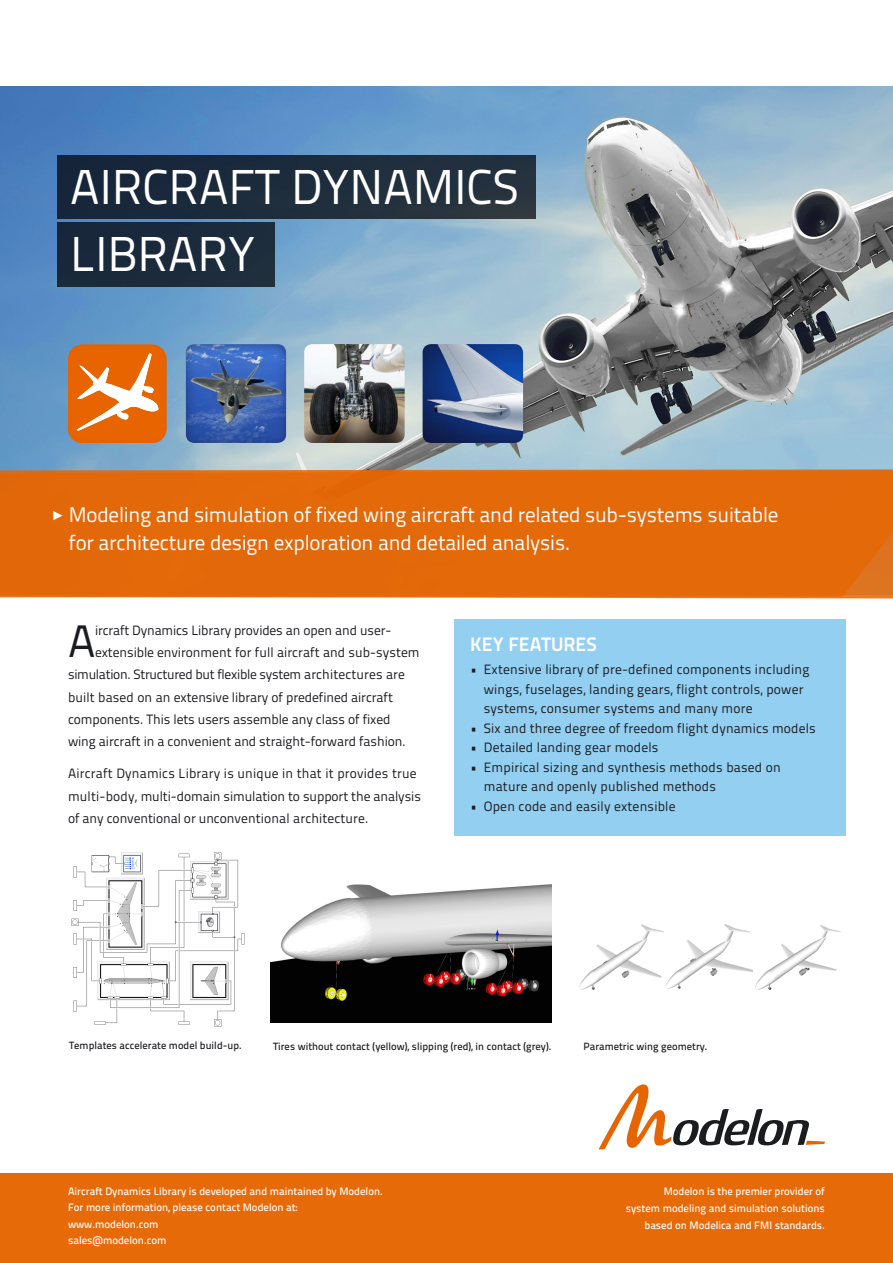
<style>
.page{position:relative;width:893px;height:1263px;background:#fff}
.page>*{position:absolute;margin:0;border:0;box-sizing:border-box;transform-origin:0 0}
.t1{font:48.9px/66.3px "Titillium";color:#fff}
.t2{font:45.45px "Titillium";color:#1b1c20}
.t3{font:21px/28.5px "Titillium";letter-spacing:-.01em;color:#fff}
.t4{font:700 19.5px "Titillium";color:#fff}
.t5{font:13.5px/19.5px "Titillium";letter-spacing:.01em;color:#1b1c20}
.t6{font:13.5px "Titillium";letter-spacing:-.02em;color:#1b1c20}
.t7{font:13.5px "Titillium";letter-spacing:-.01em;color:#1b1c20}
.t8{font:500 10.8px/16.5px "Titillium";color:#fff}
.t9{font:500 10.5px "Titillium";letter-spacing:.005em;color:#1b1c20}
</style>
<div class="page">
<div style="left:454px;top:619px;width:391px;height:216px;background:#93cff1"></div>
<img style="left:0;top:87px;width:893px;height:382px">
<div style="left:0;top:469px;width:893px;height:129px;background:#e36909"></div>
<div style="left:57px;top:155px;width:479px;height:63px;background:#1e2d3c"></div>
<div style="left:57px;top:223px;width:218px;height:64px;background:#1b2b3c"></div>
<svg style="left:53px;top:511px;width:10px;height:9px"></svg>
<svg style="left:599px;top:1084px;width:226px;height:65px"></svg>
<div style="left:0;top:1173px;width:893px;height:90px;background:#e76a09"></div>
<img style="left:304px;top:344px;width:101px;height:99px">
<img style="left:423px;top:344px;width:100px;height:99px">
<div style="left:184px;top:341px;width:102px;height:102px;background:#1b1c20;opacity:.43"></div>
<div style="left:68px;top:345px;width:98px;height:98px;background:#e76400"></div>
<svg style="left:77px;top:353px;width:81px;height:78px"></svg>
<img style="left:579px;top:924px;width:85px;height:66px">
<img style="left:665px;top:924px;width:88px;height:65px">
<img style="left:755px;top:925px;width:86px;height:65px">
<img style="left:71px;top:852px;width:174px;height:175px">
<img style="left:270px;top:884px;width:282px;height:139px">
<h1 class="t1" style="left:70px;top:155px;width:450px">AIRCRAFT DYNAMICS<br>LIBRARY</h1>
<h3 class="t3" style="left:69px;top:501px;width:711px">Modeling and simulation of fixed wing aircraft and related sub-systems suitable for architecture design exploration and detailed analysis.</h3>
<h2 class="t2" style="left:68px;top:614px;width:29px">A</h2>
<p class="t7" style="left:95px;top:622px;width:298px">ircraft Dynamics Library provides an open and user-</p>
<p class="t5" style="left:95px;top:643px;width:326px">extensible environment for full aircraft and sub-system</p>
<p class="t6" style="left:68px;top:666px;width:339px">simulation. Structured but flexible system architectures are</p>
<p class="t5" style="left:68px;top:687px;width:326px">built based on an extensive library of predefined aircraft</p>
<p class="t5" style="left:68px;top:709px;width:324px">components. This lets users assemble any class of fixed</p>
<p class="t5" style="left:68px;top:732px;width:339px">wing aircraft in a convenient and straight-forward fashion.</p>
<p class="t5" style="left:68px;top:763px;width:354px;line-height:22.2px">Aircraft Dynamics Library is unique in that it provides true multi-body, multi-domain simulation to support the analysis of any conventional or unconventional architecture.</p>
<h3 class="t4" style="left:470px;top:631px;width:128px">KEY FEATURES</h3>
<p class="t5" style="left:484px;top:660px;width:327px;text-indent:-14px">• Extensive library of pre-defined components including wings, fuselages, landing gears, flight controls, power systems, consumer systems and many more</p>
<p class="t5" style="left:470px;top:718px;width:347px">• Six and three degree of freedom flight dynamics models</p>
<p class="t5" style="left:470px;top:738px;width:190px">• Detailed landing gear models</p>
<p class="t5" style="left:484px;top:757px;width:299px;text-indent:-14px">• Empirical sizing and synthesis methods based on mature and openly published methods</p>
<p class="t5" style="left:470px;top:796px;width:207px">• Open code and easily extensible</p>
<p class="t9" style="left:69px;top:1039px;width:174px">Templates accelerate model build-up.</p>
<p class="t9" style="left:273px;top:1040px;width:280px">Tires without contact (yellow), slipping (red), in contact (grey).</p>
<p class="t9" style="left:583px;top:1039px;width:126px">Parametric wing geometry.</p>
<p class="t8" style="left:68px;top:1183px;width:316px">Aircraft Dynamics Library is developed and maintained by Modelon.<br>For more information, please contact Modelon at: www.modelon.com<br>sales@modelon.com</p>
<p class="t8" style="left:626px;top:1183px;width:201px;text-align:right">Modelon is the premier provider of<br>system modeling and simulation solutions based on Modelica and FMI standards.</p>
</div>
